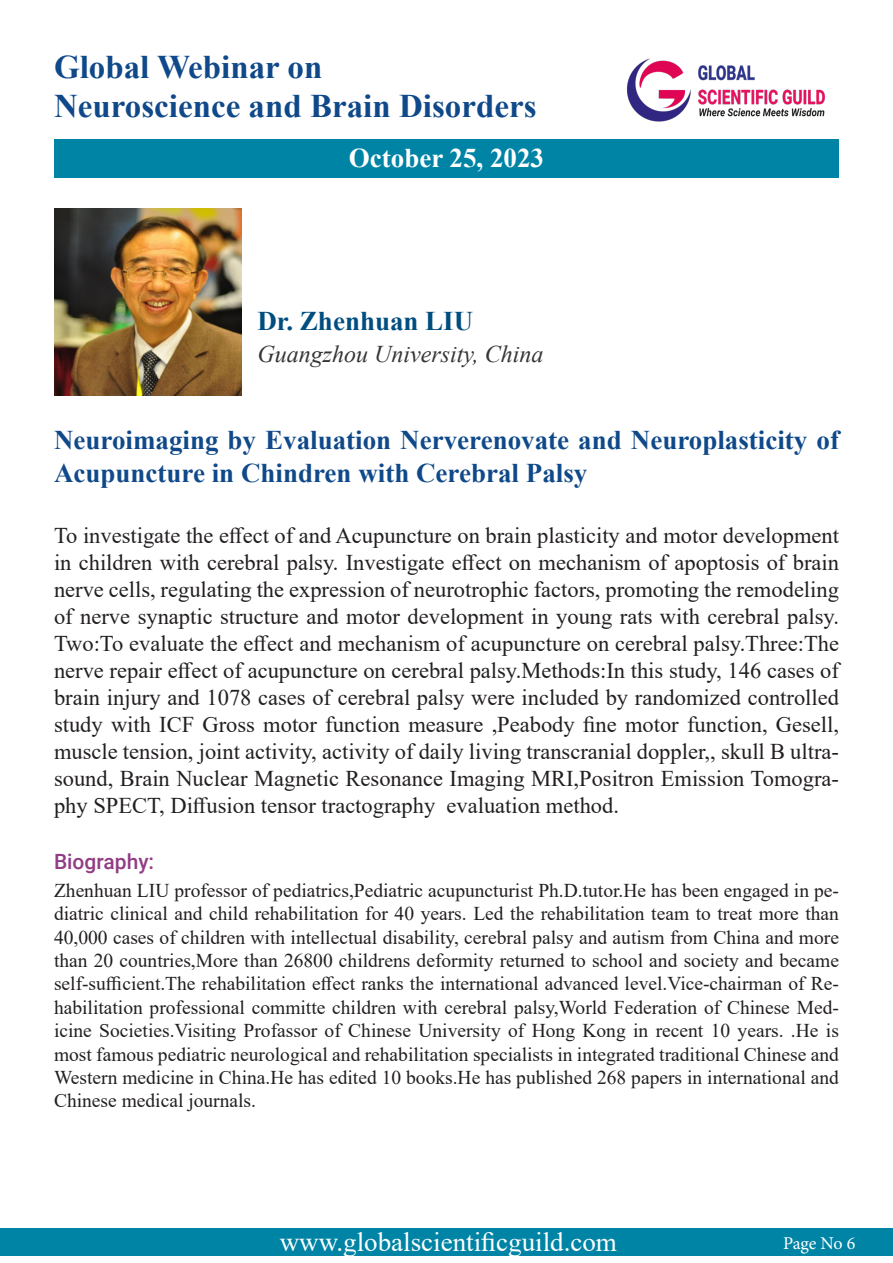
<style>
.page{position:relative;width:893px;height:1263px;background:#fff}
.page>*{position:absolute;margin:0;border:0;box-sizing:border-box;transform-origin:0 0}
.t1{font:700 33px/39.6px "Times New Roman";color:#0f4989}
.t2{font:700 27px/32.4px "Times New Roman";color:#0f4989}
.t3{font:27px "Times New Roman";color:#fff}
.t4{font:700 27px "Times New Roman";color:#fff}
.t5{font:700 27px "Times New Roman";color:#004d7f}
.t6{font:italic 24px "Times New Roman";color:#363536}
.t7{font:22.5px/27px "Times New Roman";color:#231f20;text-align:justify}
.t8{font:500 21px "Roboto";color:#913d85}
.t9{font:19.5px/23.4px "Times New Roman";color:#231f20;text-align:justify}
.t10{font:18px "Minion Pro";letter-spacing:-.015em;color:#fff}
</style>
<div class="page">
<div style="left:0;top:1228px;width:893px;height:28px;background:#0084a5"></div>
<div style="left:54px;top:140px;width:785px;height:38px;background:#0084a5"></div>
<img style="left:627px;top:58px;width:198px;height:64px">
<img style="left:54px;top:208px;width:187px;height:188px">
<h1 class="t1" style="left:54px;top:46px;width:484px">Global Webinar on<br>Neuroscience and Brain Disorders</h1>
<h2 class="t4" style="left:349px;top:138px;width:197px">October 25, 2023</h2>
<p class="t5" style="left:257px;top:302px;width:217px">Dr. Zhenhuan LIU</p>
<p class="t6" style="left:257px;top:337px;width:288px">Guangzhou University, China</p>
<p class="t2" style="left:54px;top:423px;width:786px">Neuroimaging by Evaluation Nerverenovate and Neuroplasticity of<br>Acupuncture in Chindren with Cerebral Palsy</p>
<p class="t7" style="left:54px;top:521px;width:786px">To investigate the effect of and Acupuncture on brain plasticity and motor development in children with cerebral palsy. Investigate effect on mechanism of apoptosis of brain nerve cells, regulating the expression of neurotrophic factors, promoting the remodeling of nerve synaptic structure and motor development in young rats with cerebral palsy.<br>Two:To evaluate the effect and mechanism of acupuncture on cerebral palsy.Three:The nerve repair effect of acupuncture on cerebral palsy.Methods:In this study, 146 cases of brain injury and 1078 cases of cerebral palsy were included by randomized controlled study with ICF Gross motor function measure ,Peabody fine motor function, Gesell, muscle tension, joint activity, activity of daily living transcranial doppler,, skull B ultra&shy;sound, Brain Nuclear Magnetic Resonance Imaging MRI,Positron Emission Tomogra&shy;phy SPECT, Diffusion tensor tractography evaluation method.</p>
<p class="t8" style="left:54px;top:847px;width:102px">Biography:</p>
<p class="t9" style="left:54px;top:878px;width:786px">Zhenhuan LIU professor of pediatrics,Pediatric acupuncturist Ph.D.tutor.He has been engaged in pe&shy;diatric clinical and child rehabilitation for 40 years. Led the rehabilitation team to treat more than 40,000 cases of children with intellectual disability, cerebral palsy and autism from China and more than 20 countries,More than 26800 childrens deformity returned to school and society and became self-sufficient.The rehabilitation effect ranks the international advanced level.Vice-chairman of Re&shy;habilitation professional committe children with cerebral palsy,World Federation of Chinese Med&shy;icine Societies.Visiting Profassor of Chinese University of Hong Kong in recent 10 years. .He is most famous pediatric neurological and rehabilitation specialists in integrated traditional Chinese and Western medicine in China.He has edited 10 books.He has published 268 papers in international and Chinese medical journals.</p>
<h2 class="t3" style="left:280px;top:1222px;width:339px">www.globalscientificguild.com</h2>
<p class="t10" style="left:783px;top:1231px;width:74px">Page No 6</p>
</div>
